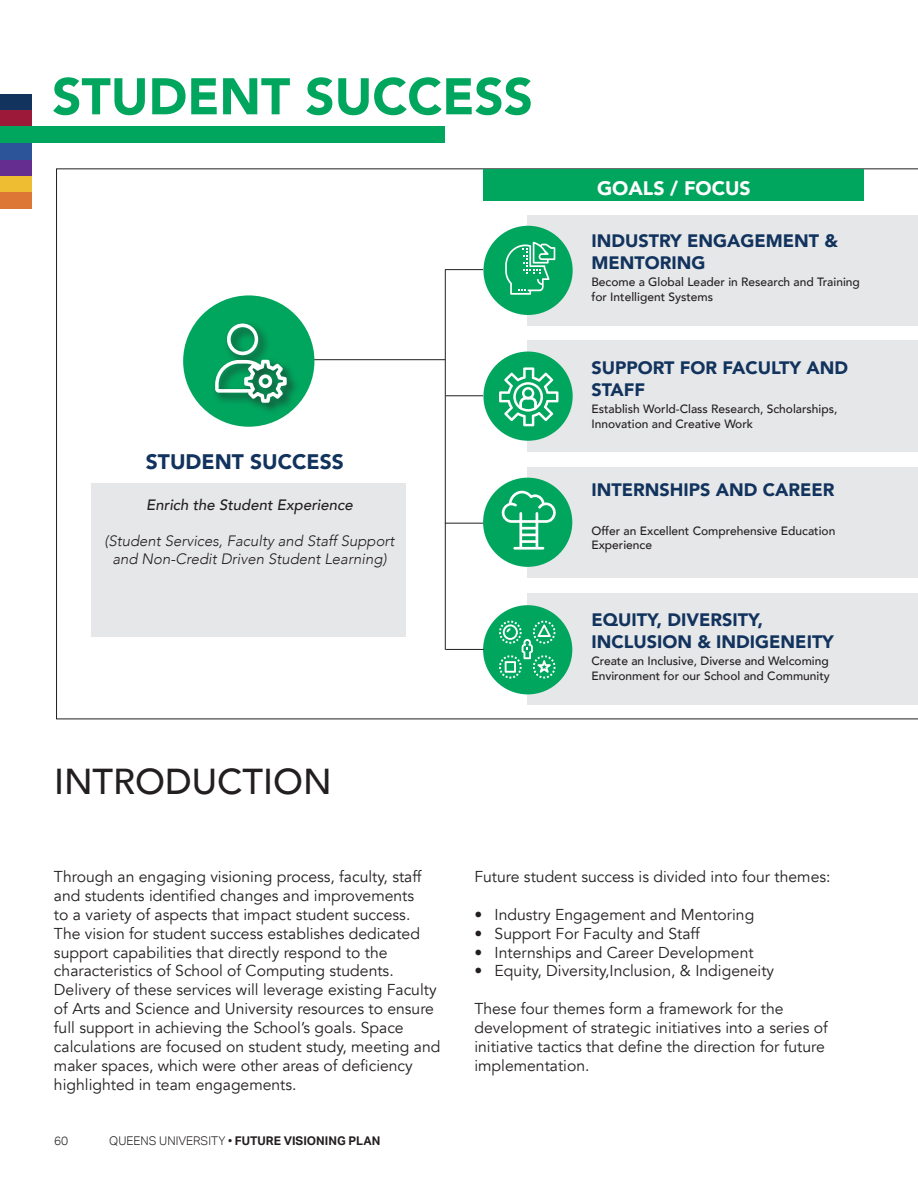
<style>
.page{position:relative;width:918px;height:1188px;background:#fff}
.page>*{position:absolute;margin:0;border:0;box-sizing:border-box;transform-origin:0 0}
.t1{font:900 51px "Avenir";color:#00a65e}
.t2{font:500 36px "Avenir";color:#231f20}
.t3{font:900 21px "Avenir";color:#11335d}
.t4{font:900 19.5px "Avenir";color:#fff}
.t5{font:900 18px/21.6px "Avenir";color:#11335d}
.Copy_12PT__14_LD{font:15.75px/18.9px "Avenir";color:#231f20}
.t6{font:italic 300 15px/18px "Avenir";color:#231f20;text-align:center}
.t7{font:italic 500 15px "Avenir";color:#231f20}
.t8{font:500 12px/14.4px "Avenir";color:#231f20}
.t9{font:700 12px "AECOM Sans";color:#231f20}
.t10{font:300 12px "AECOM Sans";color:#231f20}
.s1{font-weight:300}
</style>
<div class="page">
<div style="left:0;top:94px;width:31px;height:17px;background:#11335d"></div>
<div style="left:0;top:111px;width:31px;height:16px;background:#9d1939"></div>
<div style="left:0;top:127px;width:445px;height:16px;background:#00a65e"></div>
<div style="left:0;top:160px;width:31px;height:16px;background:#662d91"></div>
<div style="left:0;top:176px;width:31px;height:17px;background:#eebd31"></div>
<div style="left:0;top:193px;width:31px;height:16px;background:#dd7735"></div>
<div style="left:0;top:143px;width:31px;height:17px;background:#2b5598"></div>
<svg style="left:56px;top:168px;width:862px;height:551px"></svg>
<div style="left:527px;top:215px;width:391px;height:111px;background:#e6e7e9"></div>
<div style="left:527px;top:340px;width:391px;height:112px;background:#e6e7e9"></div>
<div style="left:527px;top:467px;width:391px;height:111px;background:#e6e7e9"></div>
<div style="left:527px;top:593px;width:391px;height:112px;background:#e6e7e9"></div>
<hr style="left:446px;top:395px;width:37px;height:1px;background:#231f20">
<div style="left:483px;top:226px;width:90px;height:89px;background:#00a65e;border-radius:50%"></div>
<div style="left:483px;top:352px;width:90px;height:89px;background:#00a65e;border-radius:50%"></div>
<div style="left:483px;top:478px;width:89px;height:89px;background:#00a65e;border-radius:50%"></div>
<div style="left:483px;top:605px;width:89px;height:89px;background:#00a65e;border-radius:50%"></div>
<hr style="left:445px;top:270px;width:1px;height:380px;background:#231f20">
<hr style="left:445px;top:269px;width:38px;height:1px;background:#231f20">
<hr style="left:446px;top:649px;width:38px;height:1px;background:#231f20">
<hr style="left:445px;top:523px;width:38px;height:1px;background:#231f20">
<div style="left:484px;top:169px;width:380px;height:32px;background:#00a65e"></div>
<svg style="left:499px;top:621px;width:56px;height:58px"></svg>
<svg style="left:499px;top:367px;width:59px;height:59px"></svg>
<svg style="left:502px;top:491px;width:54px;height:59px"></svg>
<svg style="left:505px;top:242px;width:50px;height:53px"></svg>
<p class="t1" style="left:52px;top:53px;width:482px">STUDENT SUCCESS</p>
<p class="t3" style="left:146px;top:443px;width:199px">STUDENT SUCCESS</p>
<p class="t7" style="left:146px;top:495px;width:208px">Enrich the Student Experience</p>
<p class="t6" style="left:104px;top:531px;width:292px">(Student Services, Faculty and Staff Support and Non-Credit Driven Student Learning)</p>
<p class="t2" style="left:54px;top:750px;width:279px">INTRODUCTION</p>
<p class="t4" style="left:597px;top:172px;width:155px">GOALS / FOCUS</p>
<p class="t5" style="left:591px;top:229px;width:248px">INDUSTRY ENGAGEMENT &amp;<br>MENTORING</p>
<p class="t8" style="left:591px;top:274px;width:270px">Become a Global Leader in Research and Training for Intelligent Systems</p>
<p class="t5" style="left:591px;top:356px;width:258px">SUPPORT FOR FACULTY AND<br>STAFF</p>
<p class="t8" style="left:591px;top:401px;width:248px">Establish World-Class Research, Scholarships,<br>Innovation and Creative Work</p>
<p class="t5" style="left:591px;top:478px;width:244px">INTERNSHIPS AND CAREER</p>
<p class="t8" style="left:591px;top:523px;width:246px">Offer an Excellent Comprehensive Education<br>Experience</p>
<p class="t5" style="left:591px;top:608px;width:244px">EQUITY, DIVERSITY,<br>INCLUSION &amp; INDIGENEITY</p>
<p class="t8" style="left:591px;top:653px;width:240px">Create an Inclusive, Diverse and Welcoming<br>Environment for our School and Community</p>
<p class="Copy_12PT__14_LD" style="left:54px;top:867px;width:388px">Through an engaging visioning process, faculty, staff and students identified changes and improvements<br>to a variety of aspects that impact student success.<br>The vision for student success establishes dedicated support capabilities that directly respond to the characteristics of School of Computing students.<br>Delivery of these services will leverage existing Faculty of Arts and Science and University resources to ensure full support in achieving the School’s goals. Space calculations are focused on student study, meeting and maker spaces, which were other areas of deficiency highlighted in team engagements.</p>
<p class="t10" style="left:54px;top:1133px;width:16px">60</p>
<p class="t9" style="left:109px;top:1133px;width:273px"><span class="s1">QUEENS UNIVERSITY •</span> FUTURE VISIONING PLAN</p>
<p class="Copy_12PT__14_LD" style="left:474px;top:867px;width:358px">Future student success is divided into four themes:</p>
<p class="Copy_12PT__14_LD" style="left:474px;top:905px;width:281px">• Industry Engagement and Mentoring</p>
<p class="Copy_12PT__14_LD" style="left:474px;top:924px;width:227px">• Support For Faculty and Staff</p>
<p class="Copy_12PT__14_LD" style="left:474px;top:943px;width:281px">• Internships and Career Development</p>
<p class="Copy_12PT__14_LD" style="left:474px;top:962px;width:301px">• Equity, Diversity,Inclusion, &amp; Indigeneity</p>
<p class="Copy_12PT__14_LD" style="left:474px;top:1000px;width:355px">These four themes form a framework for the development of strategic initiatives into a series of initiative tactics that define the direction for future implementation.</p>
</div>
